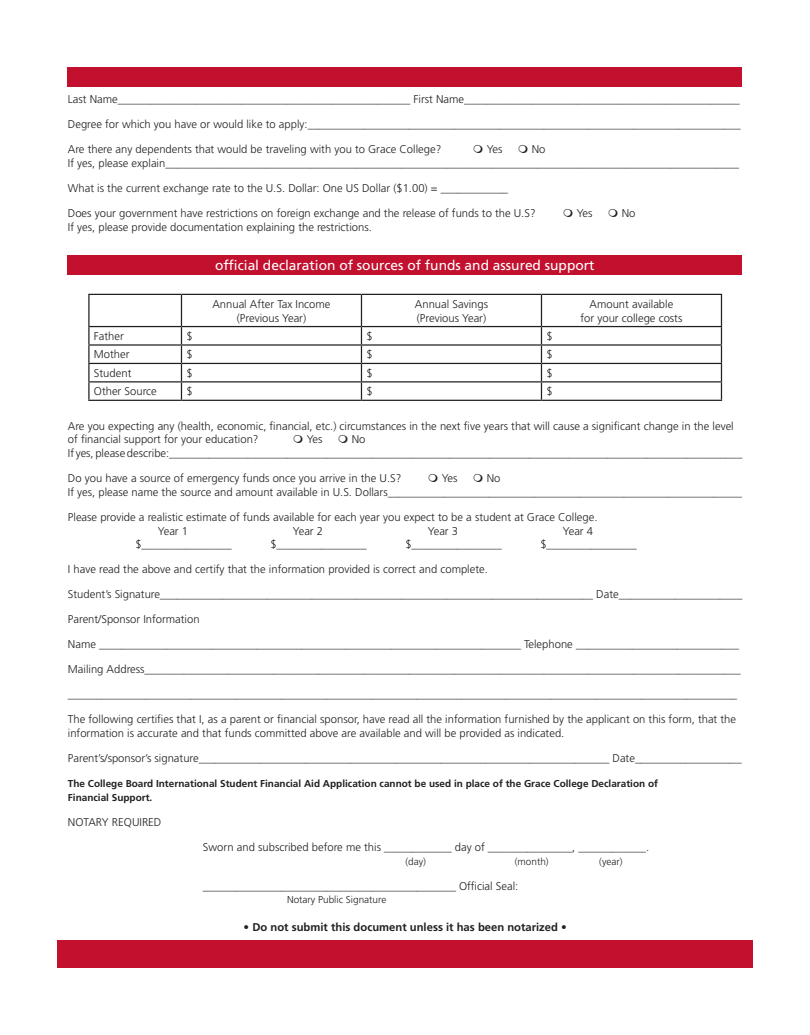
<style>
.page{position:relative;width:810px;height:1035px;background:#fff}
.page>*{position:absolute;margin:0;border:0;box-sizing:border-box;transform-origin:0 0}
.t1{font:13.75px "Frutiger LT Std";color:#fff}
.Large_Text{font:300 11.25px/13.8px "Frutiger LT Std";color:#231f20}
.Large_Text-2{font:700 11.25px "Frutiger LT Std";color:#231f20}
.Large_Text-3{font:700 10px "Frutiger LT Std";color:#231f20}
.Large_Text-4{font:300 10px "Frutiger LT Std";color:#231f20}
</style>
<div class="page">
<div style="left:68px;top:68px;width:674px;height:19px;background:#c3102f"></div>
<div style="left:68px;top:256px;width:674px;height:19px;background:#c3102f"></div>
<hr style="left:88px;top:294px;width:93px;height:1px;background:#231f20">
<hr style="left:88px;top:295px;width:2px;height:31px;background:#231f20">
<hr style="left:181px;top:294px;width:180px;height:1px;background:#231f20">
<hr style="left:181px;top:295px;width:1px;height:31px;background:#231f20">
<hr style="left:361px;top:294px;width:180px;height:1px;background:#231f20">
<hr style="left:361px;top:295px;width:1px;height:31px;background:#231f20">
<hr style="left:541px;top:294px;width:181px;height:1px;background:#231f20">
<hr style="left:541px;top:295px;width:1px;height:31px;background:#231f20">
<hr style="left:721px;top:295px;width:1px;height:31px;background:#231f20">
<hr style="left:88px;top:326px;width:93px;height:1px;background:#231f20">
<hr style="left:181px;top:326px;width:180px;height:1px;background:#231f20">
<hr style="left:361px;top:326px;width:180px;height:1px;background:#231f20">
<hr style="left:541px;top:326px;width:181px;height:1px;background:#231f20">
<hr style="left:88px;top:344px;width:93px;height:2px;background:#231f20">
<hr style="left:181px;top:344px;width:180px;height:2px;background:#231f20">
<hr style="left:361px;top:344px;width:180px;height:2px;background:#231f20">
<hr style="left:541px;top:344px;width:181px;height:2px;background:#231f20">
<hr style="left:88px;top:363px;width:93px;height:1px;background:#231f20">
<hr style="left:181px;top:363px;width:180px;height:1px;background:#231f20">
<hr style="left:361px;top:363px;width:180px;height:1px;background:#231f20">
<hr style="left:541px;top:363px;width:181px;height:1px;background:#231f20">
<hr style="left:88px;top:381px;width:93px;height:1px;background:#231f20">
<svg style="left:88px;top:327px;width:2px;height:73px"></svg>
<hr style="left:181px;top:381px;width:180px;height:1px;background:#231f20">
<svg style="left:181px;top:327px;width:1px;height:73px"></svg>
<hr style="left:361px;top:381px;width:180px;height:1px;background:#231f20">
<svg style="left:361px;top:327px;width:1px;height:73px"></svg>
<hr style="left:541px;top:381px;width:181px;height:1px;background:#231f20">
<svg style="left:541px;top:327px;width:1px;height:73px"></svg>
<svg style="left:721px;top:327px;width:1px;height:73px"></svg>
<hr style="left:88px;top:400px;width:93px;height:1px;background:#231f20">
<hr style="left:181px;top:400px;width:180px;height:1px;background:#231f20">
<hr style="left:361px;top:400px;width:180px;height:1px;background:#231f20">
<hr style="left:541px;top:400px;width:181px;height:1px;background:#231f20">
<div style="left:57px;top:940px;width:696px;height:28px;background:#c3102f"></div>
<p class="Large_Text" style="left:68px;top:93px;width:673px">Last Name____________________________________________________ First Name_________________________________________________</p>
<p class="Large_Text" style="left:68px;top:118px;width:674px">Degree for which you have or would like to apply:_____________________________________________________________________________</p>
<p class="Large_Text" style="left:68px;top:143px;width:375px">Are there any dependents that would be traveling with you to Grace College?</p>
<p class="Large_Text" style="left:487px;top:143px;width:17px">Yes</p>
<p class="Large_Text" style="left:532px;top:143px;width:15px">No</p>
<p class="Large_Text" style="left:68px;top:157px;width:673px">If yes, please explain______________________________________________________________________________________________________</p>
<p class="Large_Text" style="left:68px;top:182px;width:442px">What is the current exchange rate to the U.S. Dollar: One US Dollar ($1.00) = ____________</p>
<p class="Large_Text" style="left:68px;top:207px;width:469px">Does your government have restrictions on foreign exchange and the release of funds to the U.S?</p>
<p class="Large_Text" style="left:577px;top:207px;width:17px">Yes</p>
<p class="Large_Text" style="left:622px;top:207px;width:15px">No</p>
<p class="Large_Text" style="left:68px;top:220px;width:305px">If yes, please provide documentation explaining the restrictions.</p>
<p class="t1" style="left:215px;top:258px;width:381px">official declaration of sources of funds and assured support</p>
<p class="Large_Text" style="left:212px;top:297px;width:120px">Annual After Tax Income</p>
<p class="Large_Text" style="left:237px;top:311px;width:71px">(Previous Year)</p>
<p class="Large_Text" style="left:415px;top:297px;width:75px">Annual Savings</p>
<p class="Large_Text" style="left:417px;top:311px;width:71px">(Previous Year)</p>
<p class="Large_Text" style="left:590px;top:297px;width:85px">Amount available</p>
<p class="Large_Text" style="left:581px;top:311px;width:103px">for your college costs</p>
<p class="Large_Text" style="left:94px;top:329px;width:31px">Father</p>
<p class="Large_Text" style="left:186px;top:329px;width:8px">$</p>
<p class="Large_Text" style="left:366px;top:329px;width:8px">$</p>
<p class="Large_Text" style="left:546px;top:329px;width:8px">$</p>
<p class="Large_Text" style="left:94px;top:348px;width:37px">Mother</p>
<p class="Large_Text" style="left:186px;top:348px;width:8px">$</p>
<p class="Large_Text" style="left:366px;top:348px;width:8px">$</p>
<p class="Large_Text" style="left:546px;top:348px;width:8px">$</p>
<p class="Large_Text" style="left:94px;top:366px;width:39px">Student</p>
<p class="Large_Text" style="left:186px;top:366px;width:8px">$</p>
<p class="Large_Text" style="left:366px;top:366px;width:8px">$</p>
<p class="Large_Text" style="left:546px;top:366px;width:8px">$</p>
<p class="Large_Text" style="left:94px;top:385px;width:64px">Other Source</p>
<p class="Large_Text" style="left:186px;top:385px;width:8px">$</p>
<p class="Large_Text" style="left:366px;top:385px;width:8px">$</p>
<p class="Large_Text" style="left:546px;top:385px;width:8px">$</p>
<p class="Large_Text" style="left:68px;top:419px;width:667px">Are you expecting any (health, economic, financial, etc.) circumstances in the next five years that will cause a significant change in the level of financial support for your education?</p>
<p class="Large_Text" style="left:307px;top:433px;width:17px">Yes</p>
<p class="Large_Text" style="left:352px;top:433px;width:15px">No</p>
<p class="Large_Text" style="left:68px;top:447px;width:676px">If yes, please describe:______________________________________________________________________________________________________</p>
<p class="Large_Text" style="left:68px;top:472px;width:335px">Do you have a source of emergency funds once you arrive in the U.S?</p>
<p class="Large_Text" style="left:442px;top:472px;width:17px">Yes</p>
<p class="Large_Text" style="left:487px;top:472px;width:15px">No</p>
<p class="Large_Text" style="left:68px;top:485px;width:676px">If yes, please name the source and amount available in U.S. Dollars_______________________________________________________________</p>
<p class="Large_Text" style="left:68px;top:510px;width:531px">Please provide a realistic estimate of funds available for each year you expect to be a student at Grace College.</p>
<p class="Large_Text" style="left:158px;top:524px;width:32px">Year 1</p>
<p class="Large_Text" style="left:293px;top:524px;width:32px">Year 2</p>
<p class="Large_Text" style="left:428px;top:524px;width:32px">Year 3</p>
<p class="Large_Text" style="left:563px;top:524px;width:32px">Year 4</p>
<p class="Large_Text" style="left:135px;top:538px;width:98px">$________________</p>
<p class="Large_Text" style="left:270px;top:538px;width:98px">$________________</p>
<p class="Large_Text" style="left:405px;top:538px;width:98px">$________________</p>
<p class="Large_Text" style="left:540px;top:538px;width:98px">$________________</p>
<p class="Large_Text" style="left:68px;top:563px;width:422px">I have read the above and certify that the information provided is correct and complete.</p>
<p class="Large_Text" style="left:68px;top:588px;width:676px">Student’s Signature_____________________________________________________________________________ Date______________________</p>
<p class="Large_Text" style="left:68px;top:613px;width:133px">Parent/Sponsor Information</p>
<p class="Large_Text" style="left:68px;top:638px;width:673px">Name ___________________________________________________________________________ Telephone _____________________________</p>
<p class="Large_Text" style="left:68px;top:663px;width:674px">Mailing Address__________________________________________________________________________________________________________</p>
<p class="Large_Text" style="left:68px;top:688px;width:671px">_______________________________________________________________________________________________________________________</p>
<p class="Large_Text" style="left:68px;top:713px;width:670px">The following certifies that I, as a parent or financial sponsor, have read all the information furnished by the applicant on this form, that the information is accurate and that funds committed above are available and will be provided as indicated.</p>
<p class="Large_Text" style="left:68px;top:752px;width:676px">Parent’s/sponsor’s signature_________________________________________________________________________ Date___________________</p>
<p class="Large_Text-3" style="left:68px;top:778px;width:592px">The College Board International Student Financial Aid Application cannot be used in place of the Grace College Declaration of</p>
<p class="Large_Text-3" style="left:68px;top:792px;width:86px">Financial Support.</p>
<p class="Large_Text" style="left:68px;top:815px;width:95px">NOTARY REQUIRED</p>
<p class="Large_Text" style="left:203px;top:840px;width:448px">Sworn and subscribed before me this ____________ day of _______________, ____________.</p>
<p class="Large_Text-4" style="left:405px;top:856px;width:22px">(day)</p>
<p class="Large_Text-4" style="left:515px;top:856px;width:35px">(month)</p>
<p class="Large_Text-4" style="left:599px;top:856px;width:25px">(year)</p>
<p class="Large_Text" style="left:203px;top:879px;width:317px">_____________________________________________ Official Seal:</p>
<p class="Large_Text-4" style="left:287px;top:894px;width:101px">Notary Public Signature</p>
<p class="Large_Text-2" style="left:244px;top:920px;width:325px">• Do not submit this document unless it has been notarized •</p>
</div>
